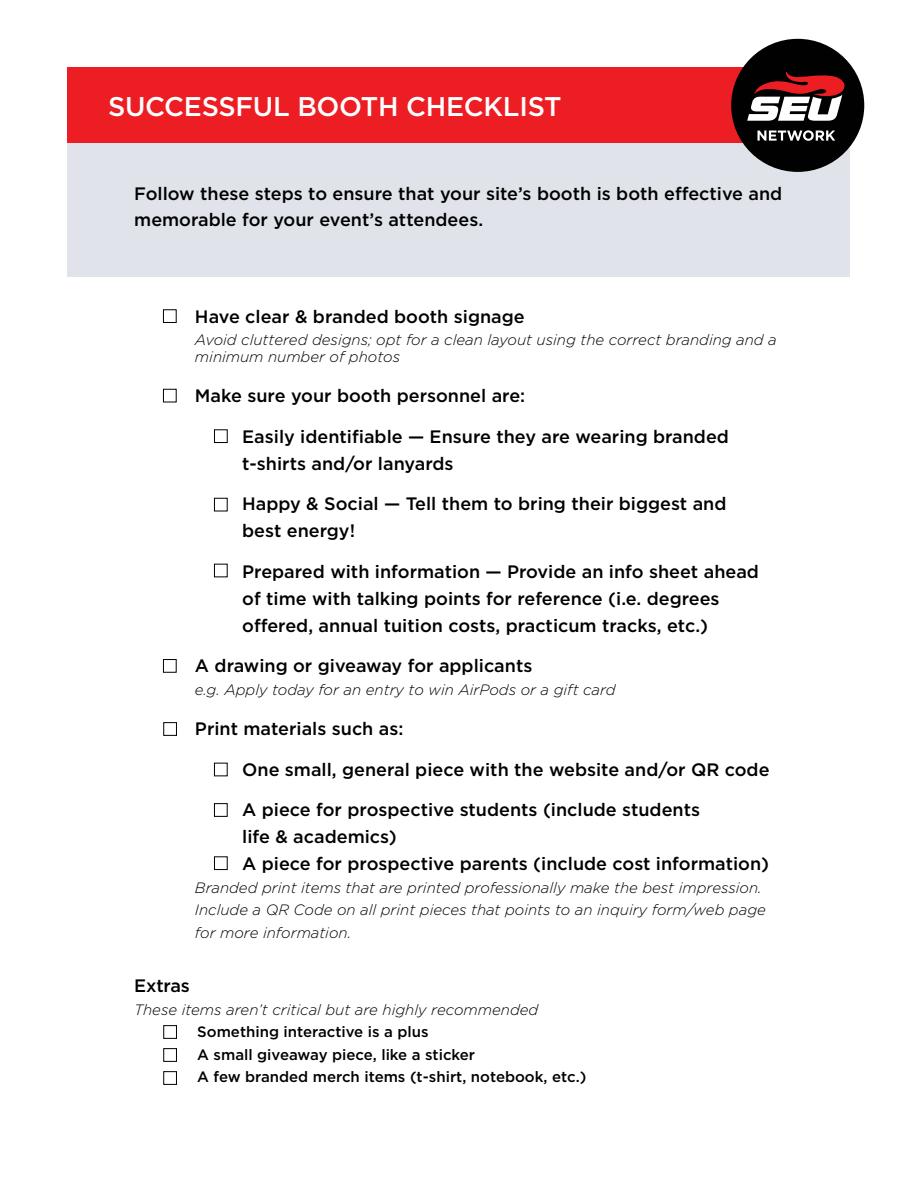
<style>
.page{position:relative;width:918px;height:1188px;background:#fff}
.page>*{position:absolute;margin:0;border:0;box-sizing:border-box;transform-origin:0 0}
.t1{font:500 27px "Gotham";letter-spacing:-.01em;color:#fff}
.t2{font:500 18px/27px "Gotham";color:#000}
.t3{font:italic 300 15px/22.5px "Gotham";color:#000}
.t4{font:500 15px/22.5px "Gotham";color:#000}
</style>
<div class="page">
<div style="left:68px;top:116px;width:782px;height:160px;background:#e0e4ea"></div>
<div style="left:68px;top:68px;width:722px;height:75px;background:#ed1d24"></div>
<div style="left:731px;top:39px;width:133px;height:133px;background:#010101;border-radius:50%"></div>
<svg style="left:758px;top:130px;width:77px;height:11px"></svg>
<svg style="left:747px;top:71px;width:98px;height:50px"></svg>
<div style="left:163px;top:309px;width:14px;height:14px;border:1px solid #000"></div>
<div style="left:214px;top:763px;width:14px;height:13px;border:1px solid #000"></div>
<div style="left:163px;top:389px;width:14px;height:13px;border:1px solid #000"></div>
<div style="left:214px;top:803px;width:14px;height:14px;border:1px solid #000"></div>
<div style="left:214px;top:856px;width:14px;height:14px;border:1px solid #000"></div>
<div style="left:214px;top:429px;width:14px;height:14px;border:1px solid #000"></div>
<div style="left:214px;top:564px;width:14px;height:13px;border:1px solid #000"></div>
<div style="left:163px;top:659px;width:14px;height:14px;border:1px solid #000"></div>
<div style="left:163px;top:722px;width:14px;height:14px;border:1px solid #000"></div>
<div style="left:163px;top:1025px;width:14px;height:14px;border:1px solid #000"></div>
<div style="left:163px;top:1048px;width:14px;height:14px;border:1px solid #000"></div>
<div style="left:163px;top:1071px;width:14px;height:14px;border:1px solid #000"></div>
<div style="left:214px;top:498px;width:14px;height:13px;border:1px solid #000"></div>
<h1 class="t1" style="left:108px;top:89px;width:455px">SUCCESSFUL BOOTH CHECKLIST</h1>
<p class="t2" style="left:134px;top:181px;width:650px;line-height:25.5px">Follow these steps to ensure that your site’s booth is both effective and memorable for your event’s attendees.</p>
<p class="t2" style="left:195px;top:303px;width:331px">Have clear &amp; branded booth signage</p>
<p class="t3" style="left:195px;top:331px;width:583px;line-height:16.5px">Avoid cluttered designs; opt for a clean layout using the correct branding and a minimum number of photos</p>
<p class="t2" style="left:195px;top:382px;width:332px">Make sure your booth personnel are:</p>
<p class="t2" style="left:242px;top:423px;width:488px">Easily identifiable — Ensure they are wearing branded t-shirts and/or lanyards</p>
<p class="t2" style="left:242px;top:490px;width:486px">Happy &amp; Social — Tell them to bring their biggest and best energy!</p>
<p class="t2" style="left:242px;top:558px;width:518px">Prepared with information — Provide an info sheet ahead of time with talking points for reference (i.e. degrees offered, annual tuition costs, practicum tracks, etc.)</p>
<p class="t2" style="left:195px;top:652px;width:339px">A drawing or giveaway for applicants</p>
<p class="t3" style="left:195px;top:678px;width:422px">e.g. Apply today for an entry to win AirPods or a gift card</p>
<p class="t2" style="left:195px;top:715px;width:210px">Print materials such as:</p>
<p class="t2" style="left:242px;top:756px;width:529px">One small, general piece with the website and/or QR code</p>
<p class="t2" style="left:242px;top:796px;width:528px">A piece for prospective students (include students<br>life &amp; academics)<br>A piece for prospective parents (include cost information)</p>
<p class="t3" style="left:195px;top:876px;width:572px">Branded print items that are printed professionally make the best impression.<br>Include a QR Code on all print pieces that points to an inquiry form/web page for more information.</p>
<p class="t2" style="left:134px;top:972px;width:57px">Extras</p>
<p class="t3" style="left:134px;top:998px;width:406px">These items aren’t critical but are highly recommended</p>
<p class="t4" style="left:197px;top:1021px;width:391px">Something interactive is a plus<br>A small giveaway piece, like a sticker<br>A few branded merch items (t-shirt, notebook, etc.)</p>
</div>
